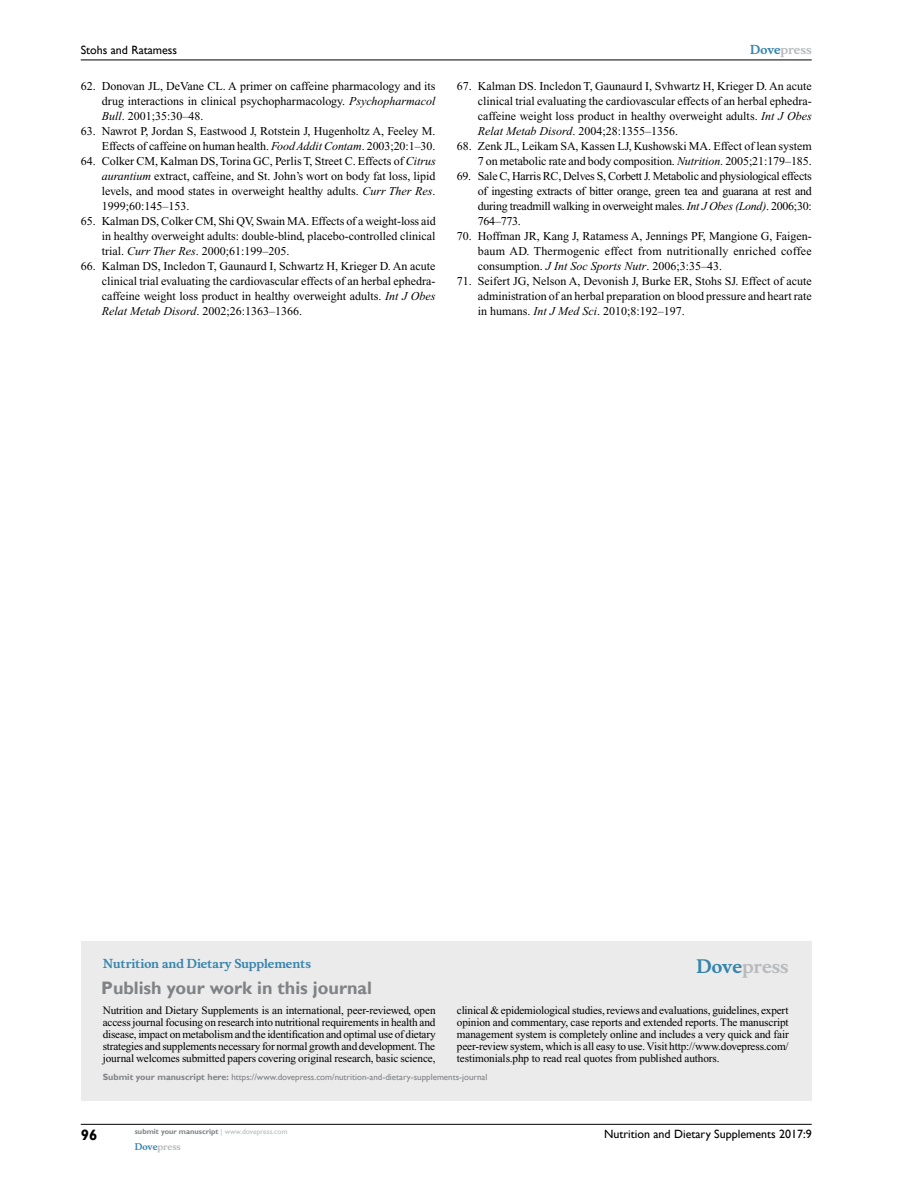
<style>
.page{position:relative;width:918px;height:1188px;background:#fff}
.page>*{position:absolute;margin:0;border:0;box-sizing:border-box;transform-origin:0 0}
.t1{font:700 18px "Gill Sans";color:#808285}
.t2{font:700 18px "Musee";color:#b8babc}
.t3{font:700 15px "Gill Sans";color:#000}
.t4{font:12px/15px "Times New Roman";color:#000;text-align:justify}
.t5{font:12px "Gill Sans";color:#000}
.t6{font:700 12px "Musee";color:#3785ad}
.t7{font:700 12px "Musee";color:#b8babc}
.t8{font:11.25px/12px "Times New Roman";letter-spacing:-.01em;color:#000;text-align:justify}
.t9{font:9px "Gill Sans";color:#808285}
.t10{font:700 9px "Musee";color:#b8babc}
.t11{font:700 7.5px "Gill Sans";color:#808285}
.s1{font-style:italic}
.s2{color:#3785ad}
.s3{font-weight:700}
.s4{font-weight:400;color:#b8babc}
</style>
<div class="page">
<div style="left:81px;top:941px;width:731px;height:160px;background:#ebebec"></div>
<hr style="left:81px;top:1124px;width:731px;height:1px;background:#000">
<hr style="left:81px;top:60px;width:731px;height:1px;background:#000">
<p class="t5" style="left:81px;top:43px;width:98px">Stohs and Ratamess</p>
<p class="t4" style="left:102px;top:79px;width:335px;text-indent:-21px">62. Donovan JL, DeVane CL. A primer on caffeine pharmacology and its drug interactions in clinical psychopharmacology. <span class="s1">Psychopharmacol Bull</span>. 2001;35:30–48.</p>
<p class="t4" style="left:81px;top:124px;width:356px;text-align:right">63. Nawrot P, Jordan S, Eastwood J, Rotstein J, Hugenholtz A, Feeley M.<br>Effects of caffeine on human health. <span class="s1">Food Addit Contam</span>. 2003;20:1–30.</p>
<p class="t4" style="left:102px;top:154px;width:335px;text-indent:-21px">64. Colker CM, Kalman DS, Torina GC, Perlis T, Street C. Effects of <span class="s1">Citrus aurantium</span> extract, caffeine, and St. John’s wort on body fat loss, lipid levels, and mood states in overweight healthy adults. <span class="s1">Curr Ther Res</span>.<br>1999;60:145–153.</p>
<p class="t4" style="left:102px;top:214px;width:335px;text-indent:-21px">65. Kalman DS, Colker CM, Shi QV, Swain MA. Effects of a weight-loss aid in healthy overweight adults: double-blind, placebo-controlled clinical trial. <span class="s1">Curr Ther Res</span>. 2000;61:199–205.</p>
<p class="t4" style="left:102px;top:259px;width:335px;text-indent:-21px">66. Kalman DS, Incledon T, Gaunaurd I, Schwartz H, Krieger D. An acute clinical trial evaluating the cardiovascular effects of an herbal ephedra&shy;caffeine weight loss product in healthy overweight adults. <span class="s1">Int J Obes Relat Metab Disord</span>. 2002;26:1363–1366.</p>
<p class="t7" style="left:750px;top:43px;width:63px"><span class="s2">Dove</span>press</p>
<p class="t4" style="left:478px;top:79px;width:335px;text-indent:-21px">67. Kalman DS. Incledon T, Gaunaurd I, Svhwartz H, Krieger D. An acute clinical trial evaluating the cardiovascular effects of an herbal ephedra&shy;caffeine weight loss product in healthy overweight adults. <span class="s1">Int J Obes Relat Metab Disord</span>. 2004;28:1355–1356.</p>
<p class="t4" style="left:457px;top:139px;width:356px;text-align:right">68. Zenk JL, Leikam SA, Kassen LJ, Kushowski MA. Effect of lean system<br>7 on metabolic rate and body composition. <span class="s1">Nutrition</span>. 2005;21:179–185.</p>
<p class="t4" style="left:478px;top:169px;width:335px;text-indent:-21px">69. Sale C, Harris RC, Delves S, Corbett J. Metabolic and physiological effects of ingesting extracts of bitter orange, green tea and guarana at rest and during treadmill walking in overweight males. <span class="s1">Int J Obes (Lond)</span>. 2006;30:<br>764–773.</p>
<p class="t4" style="left:478px;top:229px;width:335px;text-indent:-21px">70. Hoffman JR, Kang J, Ratamess A, Jennings PF, Mangione G, Faigen&shy;baum AD. Thermogenic effect from nutritionally enriched coffee consumption. <span class="s1">J Int Soc Sports Nutr</span>. 2006;3:35–43.</p>
<p class="t4" style="left:478px;top:274px;width:335px;text-indent:-21px">71. Seifert JG, Nelson A, Devonish J, Burke ER, Stohs SJ. Effect of acute administration of an herbal preparation on blood pressure and heart rate in humans. <span class="s1">Int J Med Sci</span>. 2010;8:192–197.</p>
<p class="t6" style="left:103px;top:956px;width:210px">Nutrition and Dietary Supplements</p>
<h1 class="t1" style="left:101px;top:977px;width:272px">Publish your work in this journal</h1>
<h1 class="t2" style="left:697px;top:955px;width:94px"><span class="s2">Dove</span>press</h1>
<p class="t8" style="left:103px;top:1004px;width:335px">Nutrition and Dietary Supplements is an international, peer-reviewed, open access journal focusing on research into nutritional requirements in health and disease, impact on metabolism and the identification and optimal use of dietary strategies and supplements necessary for normal growth and development. The journal welcomes submitted papers covering original research, basic science,</p>
<p class="t8" style="left:457px;top:1004px;width:333px">clinical &amp; epidemiological studies, reviews and evaluations, guidelines, expert opinion and commentary, case reports and extended reports. The manuscript management system is completely online and includes a very quick and fair peer-review system, which is all easy to use. Visit http://www.dovepress.com/ testimonials.php to read real quotes from published authors.</p>
<p class="t9" style="left:103px;top:1072px;width:386px"><span class="s3">Submit your manuscript here:</span> https://www.dovepress.com/nutrition-and-dietary-supplements-journal</p>
<p class="t3" style="left:81px;top:1126px;width:18px">96</p>
<p class="t11" style="left:135px;top:1127px;width:154px">submit your manuscript <span class="s4">| www.dovepress.com</span></p>
<p class="t10" style="left:135px;top:1141px;width:48px"><span class="s2">Dove</span>press</p>
<p class="t5" style="left:604px;top:1127px;width:209px">Nutrition and Dietary Supplements 2017:9</p>
</div>
